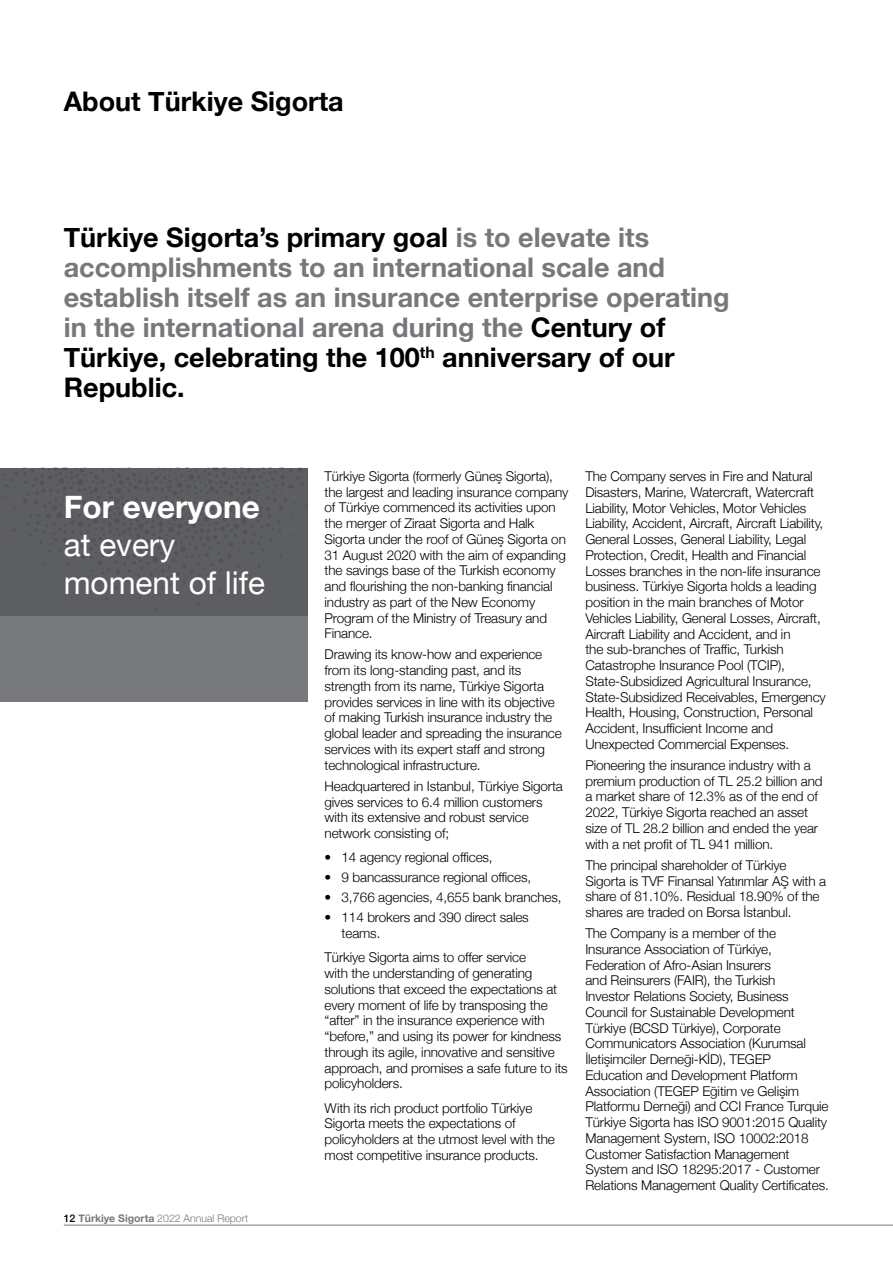
<style>
.page{position:relative;width:893px;height:1263px;background:#fff}
.page>*{position:absolute;margin:0;border:0;box-sizing:border-box;transform-origin:0 0}
.t1{font:31.5px/37.8px "Helvetica Neue";color:#fff}
.t2{font:700 31.5px "Helvetica Neue";color:#fff}
.t3{font:700 27px/30px "Helvetica Neue";color:#77787b}
.t4{font:700 27px "Helvetica Neue";color:#000}
.t5{font:300 13.5px/15.8px "Helvetica Neue";letter-spacing:-.01em;color:#000}
.t6{font:300 10.5px "Helvetica Neue";color:#77787b}
.s1{color:#000}
.s2{font-weight:500;color:#000}
.s3{font-weight:700}
</style>
<div class="page">
<hr style="left:892px;top:539px;width:1px;height:575px;background:#002360">
<div style="left:0;top:468px;width:308px;height:234px;background:#77787b"></div>
<div style="left:0;top:468px;width:308px;height:147px;background:#5d5e61"></div>
<hr style="left:64px;top:1225px;width:829px;height:1px;background:#77787b">
<h2 class="t4" style="left:64px;top:81px;width:281px">About Türkiye Sigorta</h2>
<p class="t3" style="left:64px;top:224px;width:667px"><span class="s1">Türkiye Sigorta’s primary goal</span> is to elevate its accomplishments to an international scale and establish itself as an insurance enterprise operating in the international arena during the <span class="s1">Century of Türkiye, celebrating the 100</span><sup>th</sup> <span class="s1">anniversary of our Republic.</span></p>
<h1 class="t2" style="left:64px;top:482px;width:198px">For everyone</h1>
<h1 class="t1" style="left:64px;top:528px;width:203px">at every moment of life</h1>
<p class="t6" style="left:64px;top:1210px;width:186px"><span class="s2">12</span> <span class="s3">Türkiye Sigorta</span> 2022 Annual Report</p>
<p class="t5" style="left:325px;top:467px;width:245px">Türkiye Sigorta (formerly Güneş Sigorta), the largest and leading insurance company of Türkiye commenced its activities upon the merger of Ziraat Sigorta and Halk Sigorta under the roof of Güneş Sigorta on 31 August 2020 with the aim of expanding the savings base of the Turkish economy and flourishing the non-banking financial industry as part of the New Economy Program of the Ministry of Treasury and Finance.</p>
<p class="t5" style="left:325px;top:646px;width:239px">Drawing its know-how and experience from its long-standing past, and its strength from its name, Türkiye Sigorta provides services in line with its objective of making Turkish insurance industry the global leader and spreading the insurance services with its expert staff and strong technological infrastructure.</p>
<p class="t5" style="left:325px;top:777px;width:240px">Headquartered in Istanbul, Türkiye Sigorta gives services to 6.4 million customers with its extensive and robust service network consisting of;</p>
<p class="t5" style="left:325px;top:849px;width:170px">• 14 agency regional offices,</p>
<p class="t5" style="left:325px;top:869px;width:208px">• 9 bancassurance regional offices,</p>
<p class="t5" style="left:325px;top:889px;width:238px">• 3,766 agencies, 4,655 bank branches,</p>
<p class="t5" style="left:342px;top:909px;width:189px;text-indent:-17px">• 114 brokers and 390 direct sales teams.</p>
<p class="t5" style="left:325px;top:949px;width:245px">Türkiye Sigorta aims to offer service<br>with the understanding of generating solutions that exceed the expectations at every moment of life by transposing the “after” in the insurance experience with “before,” and using its power for kindness through its agile, innovative and sensitive approach, and promises a safe future to its policyholders.</p>
<p class="t5" style="left:325px;top:1099px;width:232px">With its rich product portfolio Türkiye Sigorta meets the expectations of policyholders at the utmost level with the most competitive insurance products.</p>
<p class="t5" style="left:585px;top:467px;width:242px">The Company serves in Fire and Natural Disasters, Marine, Watercraft, Watercraft Liability, Motor Vehicles, Motor Vehicles Liability, Accident, Aircraft, Aircraft Liability, General Losses, General Liability, Legal Protection, Credit, Health and Financial Losses branches in the non-life insurance business. Türkiye Sigorta holds a leading position in the main branches of Motor Vehicles Liability, General Losses, Aircraft, Aircraft Liability and Accident, and in<br>the sub-branches of Traffic, Turkish Catastrophe Insurance Pool (TCIP), State-Subsidized Agricultural Insurance, State-Subsidized Receivables, Emergency Health, Housing, Construction, Personal Accident, Insufficient Income and Unexpected Commercial Expenses.</p>
<p class="t5" style="left:585px;top:756px;width:239px">Pioneering the insurance industry with a premium production of TL 25.2 billion and a market share of 12.3% as of the end of 2022, Türkiye Sigorta reached an asset size of TL 28.2 billion and ended the year with a net profit of TL 941 million.</p>
<p class="t5" style="left:585px;top:856px;width:242px">The principal shareholder of Türkiye Sigorta is TVF Finansal Yatırımlar AŞ with a share of 81.10%. Residual 18.90% of the shares are traded on Borsa İstanbul.</p>
<p class="t5" style="left:585px;top:924px;width:245px">The Company is a member of the Insurance Association of Türkiye, Federation of Afro-Asian Insurers<br>and Reinsurers (FAIR), the Turkish<br>Investor Relations Society, Business Council for Sustainable Development Türkiye (BCSD Türkiye), Corporate Communicators Association (Kurumsal İletişimciler Derneği-KİD), TEGEP Education and Development Platform Association (TEGEP Eğitim ve Gelişim Platformu Derneği) and CCI France Turquie Türkiye Sigorta has ISO 9001:2015 Quality Management System, ISO 10002:2018<br>Customer Satisfaction Management System and ISO 18295:2017 - Customer Relations Management Quality Certificates.</p>
</div>
